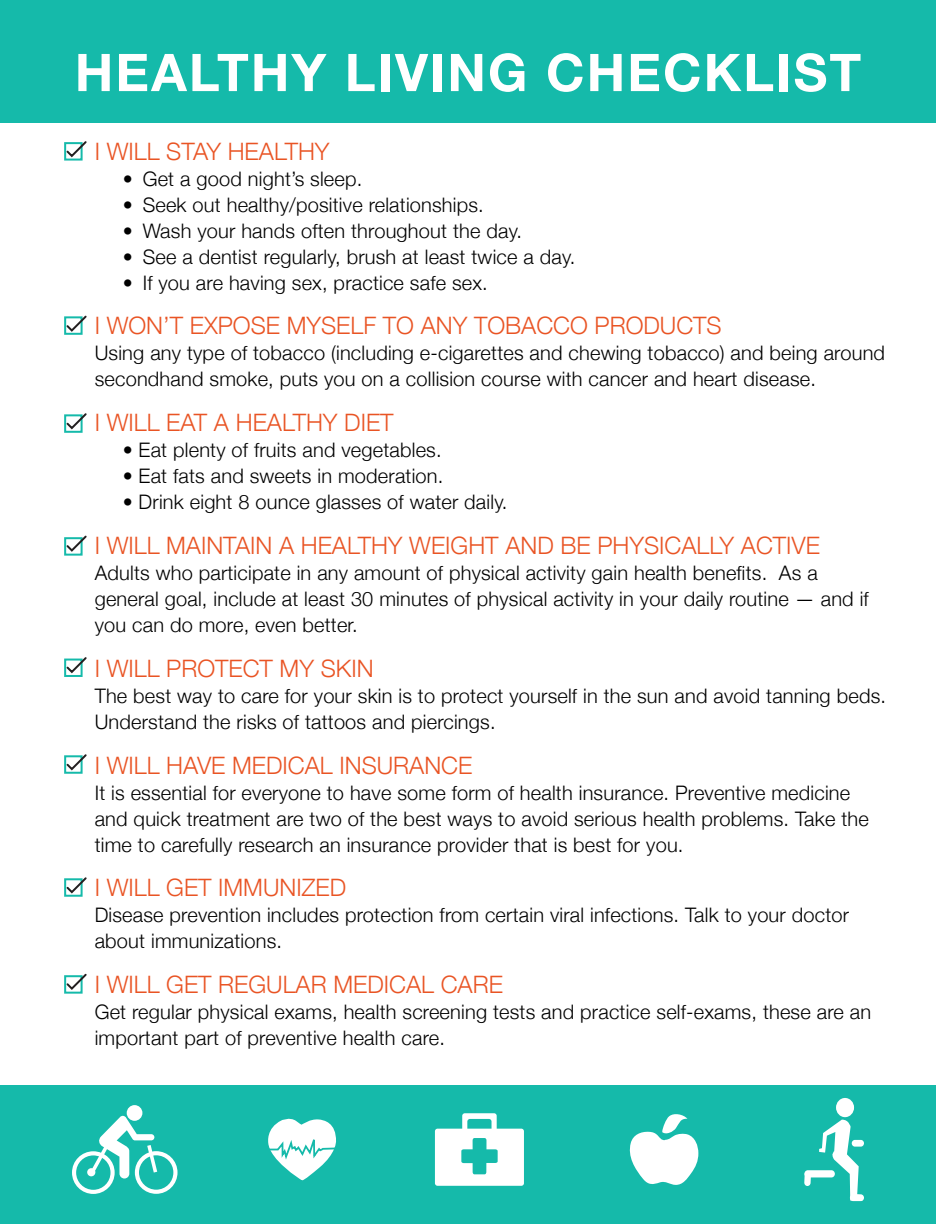
<style>
.page{position:relative;width:936px;height:1224px;background:#fff}
.page>*{position:absolute;margin:0;border:0;box-sizing:border-box;transform-origin:0 0}
.t1{font:700 52px "Helvetica Neue";letter-spacing:.04em;color:#fff}
.t2{font:300 24px "Helvetica Neue";color:#e95424}
.t3{font:300 20px/26px "Helvetica Neue";letter-spacing:.01em;color:#000}
</style>
<div class="page">
<div style="left:0;top:1086px;width:936px;height:138px;background:#15baaa"></div>
<div style="left:0;top:0;width:936px;height:122px;background:#15baaa"></div>
<div style="left:127px;top:1105px;width:15px;height:16px;background:#fff;border-radius:50%"></div>
<svg style="left:72px;top:1115px;width:106px;height:79px"></svg>
<div style="left:87px;top:1168px;width:8px;height:8px;background:#fff;border-radius:50%"></div>
<svg style="left:629px;top:1114px;width:69px;height:71px"></svg>
<div style="left:836px;top:1098px;width:18px;height:19px;background:#fff;border-radius:50%"></div>
<svg style="left:819px;top:1119px;width:44px;height:82px"></svg>
<div style="left:852px;top:1140px;width:12px;height:7px;background:#fff;border-radius:3px"></div>
<div style="left:804px;top:1170px;width:31px;height:7px;background:#fff;border-radius:4px"></div>
<div style="left:850px;top:1194px;width:14px;height:7px;background:#fff;border-radius:3px"></div>
<div style="left:804px;top:1171px;width:7px;height:15px;background:#fff;border-radius:3px"></div>
<svg style="left:268px;top:1118px;width:68px;height:63px"></svg>
<svg style="left:462px;top:1113px;width:35px;height:16px"></svg>
<div style="left:435px;top:1129px;width:89px;height:57px;background:#fff;border-radius:3px"></div>
<svg style="left:461px;top:1138px;width:37px;height:36px"></svg>
<div style="left:64px;top:142px;width:19px;height:19px;border:2px solid #15baaa"></div>
<div style="left:64px;top:316px;width:19px;height:19px;border:2px solid #15baaa"></div>
<div style="left:64px;top:414px;width:19px;height:19px;border:2px solid #15baaa"></div>
<div style="left:64px;top:537px;width:19px;height:19px;border:2px solid #15baaa"></div>
<div style="left:64px;top:659px;width:19px;height:18px;border:2px solid #15baaa"></div>
<div style="left:64px;top:755px;width:19px;height:19px;border:2px solid #15baaa"></div>
<div style="left:64px;top:878px;width:19px;height:19px;border:2px solid #15baaa"></div>
<div style="left:64px;top:975px;width:19px;height:19px;border:2px solid #15baaa"></div>
<svg style="left:65px;top:141px;width:22px;height:18px"></svg>
<svg style="left:65px;top:315px;width:22px;height:18px"></svg>
<svg style="left:65px;top:413px;width:22px;height:18px"></svg>
<svg style="left:65px;top:657px;width:22px;height:18px"></svg>
<svg style="left:65px;top:754px;width:22px;height:18px"></svg>
<svg style="left:65px;top:877px;width:22px;height:18px"></svg>
<svg style="left:65px;top:973px;width:22px;height:18px"></svg>
<svg style="left:65px;top:535px;width:22px;height:18px"></svg>
<p class="t1" style="left:75px;top:32px;width:788px">HEALTHY LIVING CHECKLIST</p>
<p class="t2" style="left:95px;top:132px;width:236px">I WILL STAY HEALTHY</p>
<p class="t3" style="left:123px;top:164px;width:241px">• Get a good night’s sleep.</p>
<p class="t3" style="left:123px;top:190px;width:363px">• Seek out healthy/positive relationships.</p>
<p class="t3" style="left:123px;top:216px;width:401px">• Wash your hands often throughout the day.</p>
<p class="t3" style="left:123px;top:242px;width:454px">• See a dentist regularly, brush at least twice a day.</p>
<p class="t3" style="left:123px;top:268px;width:367px">• If you are having sex, practice safe sex.</p>
<p class="t2" style="left:95px;top:306px;width:629px">I WON’T EXPOSE MYSELF TO ANY TOBACCO PRODUCTS</p>
<p class="t3" style="left:95px;top:339px;width:792px">Using any type of tobacco (including e-cigarettes and chewing tobacco) and being around secondhand smoke, puts you on a collision course with cancer and heart disease.</p>
<p class="t2" style="left:95px;top:403px;width:300px">I WILL EAT A HEALTHY DIET</p>
<p class="t3" style="left:123px;top:436px;width:320px">• Eat plenty of fruits and vegetables.</p>
<p class="t3" style="left:123px;top:462px;width:322px">• Eat fats and sweets in moderation.</p>
<p class="t3" style="left:123px;top:488px;width:386px">• Drink eight 8 ounce glasses of water daily.</p>
<p class="t2" style="left:95px;top:526px;width:727px">I WILL MAINTAIN A HEALTHY WEIGHT AND BE PHYSICALLY ACTIVE</p>
<p class="t3" style="left:95px;top:558px;width:776px">Adults who participate in any amount of physical activity gain health benefits. As a general goal, include at least 30 minutes of physical activity in your daily routine — and if you can do more, even better.</p>
<p class="t2" style="left:95px;top:649px;width:280px">I WILL PROTECT MY SKIN</p>
<p class="t3" style="left:95px;top:681px;width:793px">The best way to care for your skin is to protect yourself in the sun and avoid tanning beds.</p>
<p class="t3" style="left:95px;top:707px;width:402px">Understand the risks of tattoos and piercings.</p>
<p class="t2" style="left:95px;top:746px;width:379px">I WILL HAVE MEDICAL INSURANCE</p>
<p class="t3" style="left:95px;top:778px;width:776px">It is essential for everyone to have some form of health insurance. Preventive medicine and quick treatment are two of the best ways to avoid serious health problems. Take the time to carefully research an insurance provider that is best for you.</p>
<p class="t2" style="left:95px;top:868px;width:253px">I WILL GET IMMUNIZED</p>
<p class="t3" style="left:95px;top:901px;width:756px">Disease prevention includes protection from certain viral infections. Talk to your doctor about immunizations.</p>
<p class="t2" style="left:95px;top:965px;width:410px">I WILL GET REGULAR MEDICAL CARE</p>
<p class="t3" style="left:95px;top:998px;width:778px">Get regular physical exams, health screening tests and practice self-exams, these are an important part of preventive health care.</p>
</div>
